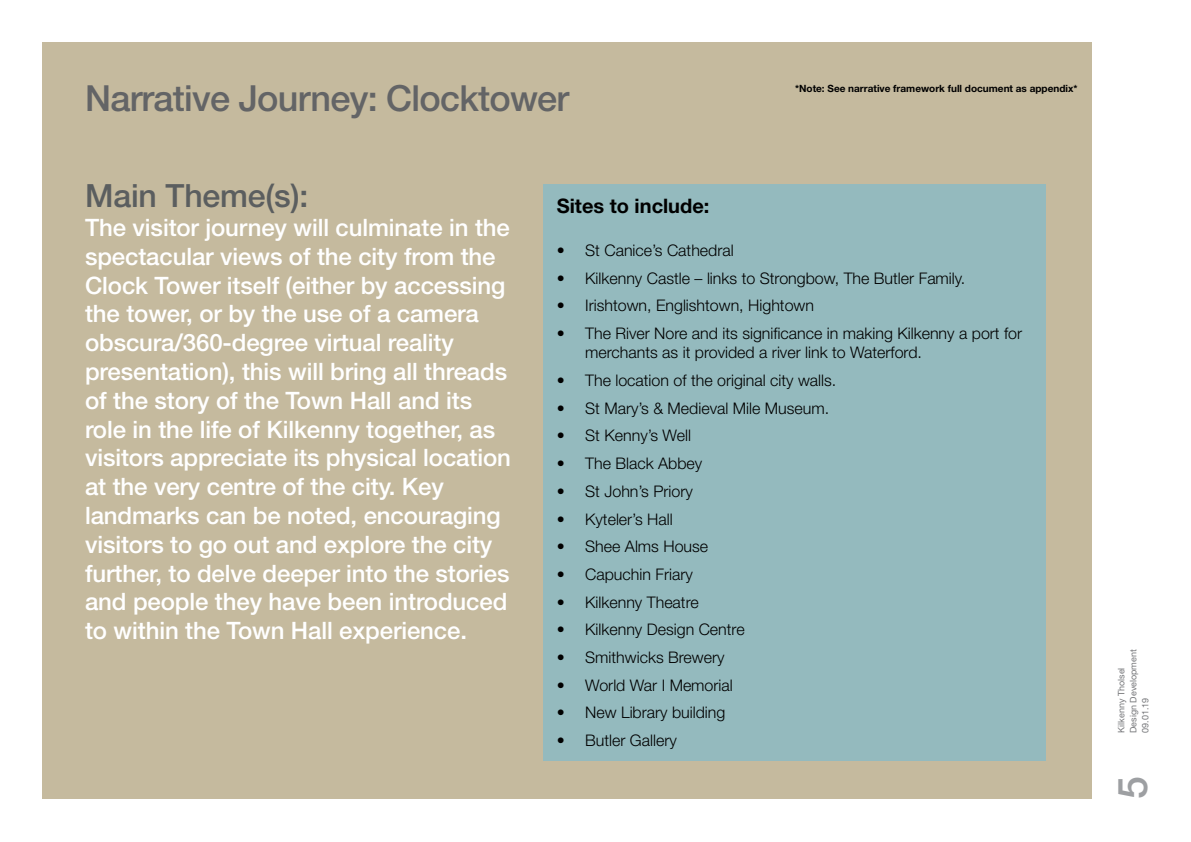
<style>
.page{position:relative;width:1191px;height:842px;background:#fff}
.page>*{position:absolute;margin:0;border:0;box-sizing:border-box;transform-origin:0 0}
.t1{font:500 41px "Helvetica Neue LT Std";color:#9d9fa2}
.t2{font:500 36px "Helvetica Neue LT Std";letter-spacing:-.02em;color:#636466}
.t3{font:500 32px "Helvetica Neue LT Std";letter-spacing:-.005em;color:#5b5e5f}
.t4{font:500 24px/28.8px "Helvetica Neue LT Std";letter-spacing:-.005em;color:#fff}
.t5{font:700 20px "Helvetica Neue LT Std";color:#000}
.t6{font:300 16px/19.2px "Helvetica Neue LT Std";color:#000}
.t7{font:700 10px "Helvetica Neue LT Std";color:#000}
.t8{font:9px/12px "Helvetica Neue LT Std";color:#76777a}
</style>
<div class="page">
<div style="left:43px;top:43px;width:1048px;height:756px;background:#c5ba9e"></div>
<div style="left:542px;top:184px;width:503px;height:576px;background:#94babe"></div>
<h2 class="t2" style="left:85px;top:76px;width:486px">Narrative Journey: Clocktower</h2>
<p class="t7" style="left:795px;top:82px;width:284px">*Note: See narrative framework full document as appendix*</p>
<h3 class="t3" style="left:85px;top:177px;width:225px">Main Theme(s):</h3>
<p class="t4" style="left:85px;top:213px;width:427px">The visitor journey will culminate in the spectacular views of the city from the Clock Tower itself (either by accessing the tower, or by the use of a camera obscura/360-degree virtual reality presentation), this will bring all threads of the story of the Town Hall and its role in the life of Kilkenny together, as visitors appreciate its physical location at the very centre of the city. Key landmarks can be noted, encouraging visitors to go out and explore the city further, to delve deeper into the stories and people they have been introduced to within the Town Hall experience.</p>
<p class="t5" style="left:557px;top:193px;width:154px">Sites to include:</p>
<p class="t6" style="left:557px;top:240px;width:178px">• St Canice’s Cathedral</p>
<p class="t6" style="left:557px;top:268px;width:410px">• Kilkenny Castle – links to Strongbow, The Butler Family.</p>
<p class="t6" style="left:557px;top:296px;width:259px">• Irishtown, Englishtown, Hightown</p>
<p class="t6" style="left:585px;top:323px;width:438px;text-indent:-28px">• The River Nore and its significance in making Kilkenny a port for merchants as it provided a river link to Waterford.</p>
<p class="t6" style="left:557px;top:370px;width:281px">• The location of the original city walls.</p>
<p class="t6" style="left:557px;top:398px;width:274px">• St Mary’s &amp; Medieval Mile Museum.</p>
<p class="t6" style="left:557px;top:426px;width:136px">• St Kenny’s Well</p>
<p class="t6" style="left:557px;top:453px;width:147px">• The Black Abbey</p>
<p class="t6" style="left:557px;top:481px;width:137px">• St John’s Priory</p>
<p class="t6" style="left:557px;top:509px;width:117px">• Kyteler’s Hall</p>
<p class="t6" style="left:557px;top:537px;width:153px">• Shee Alms House</p>
<p class="t6" style="left:557px;top:564px;width:137px">• Capuchin Friary</p>
<p class="t6" style="left:557px;top:592px;width:143px">• Kilkenny Theatre</p>
<p class="t6" style="left:557px;top:620px;width:189px">• Kilkenny Design Centre</p>
<p class="t6" style="left:557px;top:647px;width:169px">• Smithwicks Brewery</p>
<p class="t6" style="left:557px;top:675px;width:177px">• World War I Memorial</p>
<p class="t6" style="left:557px;top:703px;width:170px">• New Library building</p>
<p class="t6" style="left:557px;top:730px;width:121px">• Butler Gallery</p>
<p class="t8" style="left:1115px;top:733px;width:85px;rotate:-90deg">Kilkenny Tholsel<br>Design Development<br>09.01.19</p>
<h1 class="t1" style="left:1108px;top:799px;width:24px;rotate:-90deg">5</h1>
</div>
